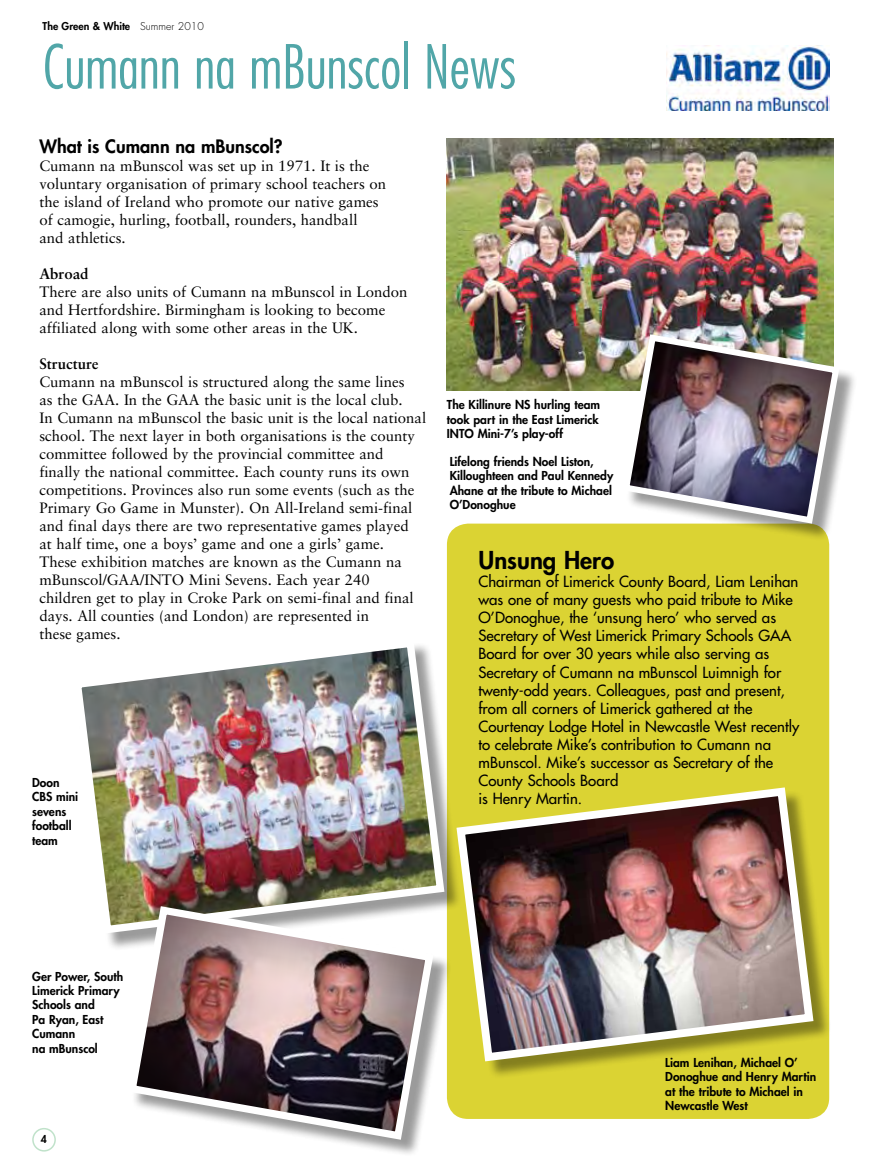
<style>
.page{position:relative;width:893px;height:1170px;background:#fff}
.page>*{position:absolute;margin:0;border:0;box-sizing:border-box;transform-origin:0 0}
.t1{font:300 condensed 59.1px "Futura";color:#51a6a8}
.t2{font:800 24px "Futura";color:#000}
.t3{font:800 18px "Futura";color:#000}
.t4{font:15px/18px "Sabon";color:#000}
.t5{font:15px/18px "Futura";color:#000}
.t6{font:700 15px "Sabon";color:#000}
.t7{font:800 12px/14.4px "Futura";color:#000}
.t8{font:800 10.5px "Futura";color:#000}
.s1{font-weight:300}
</style>
<div class="page">
<img style="left:825px;top:543px;width:5px;height:568px">
<div style="left:447px;top:523px;width:382px;height:595px;background:#dbd333;border-radius:21px"></div>
<div style="left:32px;top:1127px;width:24px;height:24px;border:2px solid #c0e2ca;border-radius:50%"></div>
<img style="left:666px;top:46px;width:163px;height:64px">
<div style="left:76px;top:641px;width:386px;height:310px;background:#000;opacity:.4"></div>
<img style="left:76px;top:635px;width:372px;height:302px">
<div style="left:459px;top:789px;width:372px;height:289px;background:#000;opacity:.4"></div>
<img style="left:452px;top:783px;width:366px;height:282px">
<div style="left:130px;top:908px;width:321px;height:248px;background:#000;opacity:.4"></div>
<img style="left:124px;top:901px;width:314px;height:242px">
<img style="left:447px;top:138px;width:387px;height:253px">
<div style="left:625px;top:336px;width:232px;height:205px;background:#000;opacity:.4"></div>
<img style="left:619px;top:331px;width:224px;height:196px">
<p class="t8" style="left:43px;top:20px;width:163px">The Green &amp; White <span class="s1">Summer 2010</span></p>
<h1 class="t1" style="left:43px;top:32px;width:475px">Cumann na mBunscol News</h1>
<p class="t3" style="left:39px;top:135px;width:245px">What is Cumann na mBunscol?</p>
<p class="t4" style="left:39px;top:156px;width:348px">Cumann na mBunscol was set up in 1971. It is the voluntary organisation of primary school teachers on the island of Ireland who promote our native games of camogie, hurling, football, rounders, handball<br>and athletics.</p>
<p class="t6" style="left:39px;top:264px;width:51px">Abroad</p>
<p class="t4" style="left:39px;top:282px;width:370px">There are also units of Cumann na mBunscol in London and Hertfordshire. Birmingham is looking to become affiliated along with some other areas in the UK.</p>
<p class="t6" style="left:39px;top:354px;width:61px">Structure</p>
<p class="t4" style="left:39px;top:372px;width:388px">Cumann na mBunscol is structured along the same lines<br>as the GAA. In the GAA the basic unit is the local club.<br>In Cumann na mBunscol the basic unit is the local national school. The next layer in both organisations is the county committee followed by the provincial committee and finally the national committee. Each county runs its own competitions. Provinces also run some events (such as the Primary Go Game in Munster). On All-Ireland semi-final and final days there are two representative games played<br>at half time, one a boys’ game and one a girls’ game.<br>These exhibition matches are known as the Cumann na mBunscol/GAA/INTO Mini Sevens. Each year 240<br>children get to play in Croke Park on semi-final and final days. All counties (and London) are represented in<br>these games.</p>
<p class="t7" style="left:32px;top:775px;width:48px">Doon<br>CBS mini sevens football team</p>
<p class="t7" style="left:447px;top:397px;width:155px;text-align:justify">The Killinure NS hurling team took part in the East Limerick INTO Mini-7’s play-off</p>
<p class="t7" style="left:450px;top:454px;width:165px">Lifelong friends Noel Liston,<br>Killoughteen and Paul Kennedy<br>Ahane at the tribute to Michael<br>O’Donoghue</p>
<h2 class="t2" style="left:478px;top:545px;width:137px">Unsung Hero</h2>
<p class="t5" style="left:478px;top:573px;width:322px">Chairman of Limerick County Board, Liam Lenihan was one of many guests who paid tribute to Mike O’Donoghue, the ‘unsung hero’ who served as Secretary of West Limerick Primary Schools GAA Board for over 30 years while also serving as Secretary of Cumann na mBunscol Luimnigh for twenty-odd years. Colleagues, past and present, from all corners of Limerick gathered at the Courtenay Lodge Hotel in Newcastle West recently to celebrate Mike’s contribution to Cumann na mBunscol. Mike’s successor as Secretary of the County Schools Board<br>is Henry Martin.</p>
<p class="t7" style="left:32px;top:968px;width:92px">Ger Power, South<br>Limerick Primary<br>Schools and<br>Pa Ryan, East<br>Cumann<br>na mBunscol</p>
<p class="t8" style="left:41px;top:1132px;width:8px">4</p>
<p class="t7" style="left:665px;top:1055px;width:152px">Liam Lenihan, Michael O’<br>Donoghue and Henry Martin at the tribute to Michael in<br>Newcastle West</p>
</div>
